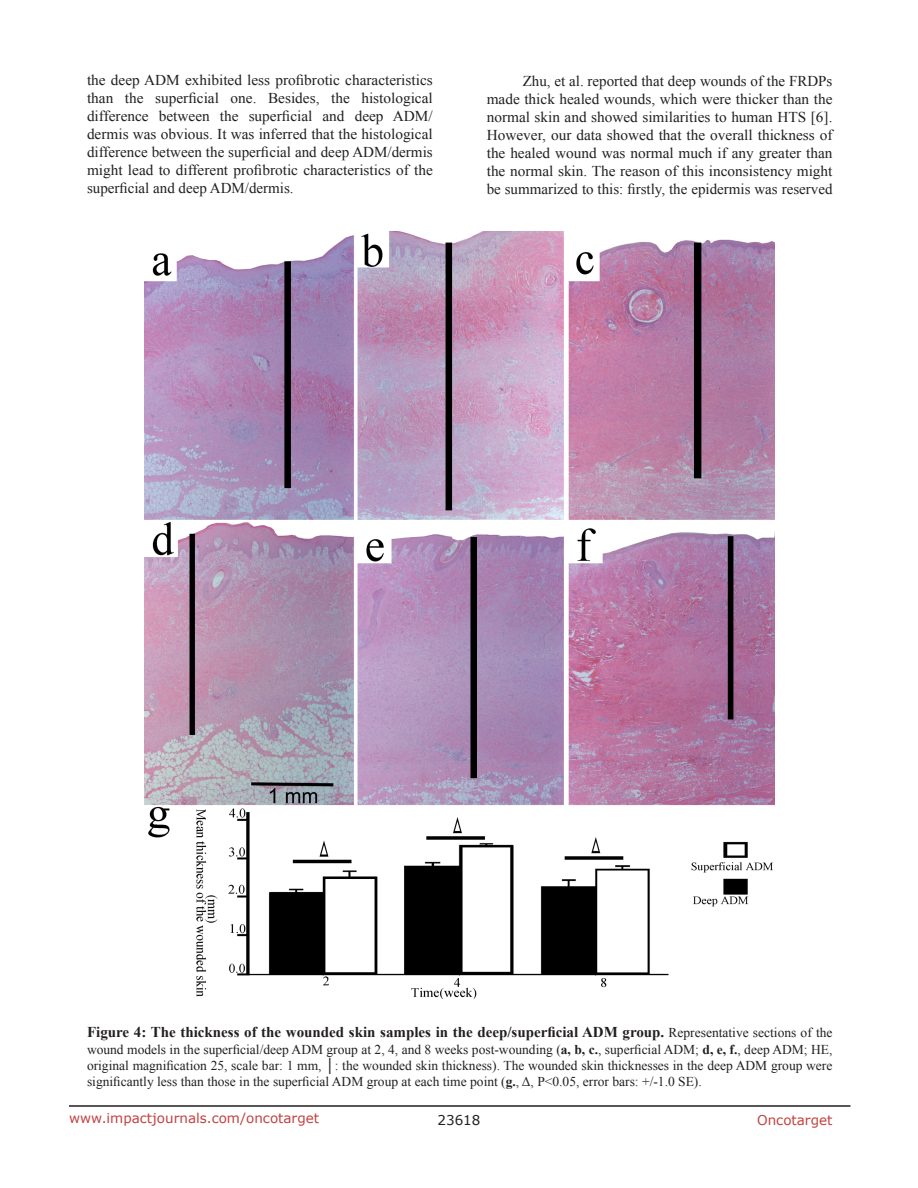
<style>
.page{position:relative;width:918px;height:1188px;background:#fff}
.page>*{position:absolute;margin:0;border:0;box-sizing:border-box;transform-origin:0 0}
.BodyText{font:15px/18px "Times New Roman";color:#231f20;text-align:justify}
.figuretext{font:700 15px "Times New Roman";color:#231f20}
.figuretext-2{font:13.5px/16.2px "Times New Roman";color:#231f20;text-align:justify}
.t1{font:13.5px "Verdana";color:#c24141}
.t2{font:13.5px "Verdana";color:#231f20}
.s1{font-weight:400;font-size:13.5px}
.s2{font-weight:700}
</style>
<div class="page">
<hr style="left:69px;top:1105px;width:781px;height:2px;background:#231f20">
<img style="left:145px;top:232px;width:630px;height:767px">
<p class="BodyText" style="left:87px;top:71px;width:347px">the deep ADM exhibited less profibrotic characteristics than the superficial one. Besides, the histological difference between the superficial and deep ADM/ dermis was obvious. It was inferred that the histological difference between the superficial and deep ADM/dermis might lead to different profibrotic characteristics of the superficial and deep ADM/dermis.</p>
<p class="BodyText" style="left:487px;top:72px;width:347px;text-indent:36px">Zhu, et al. reported that deep wounds of the FRDPs made thick healed wounds, which were thicker than the normal skin and showed similarities to human HTS [6].<br>However, our data showed that the overall thickness of the healed wound was normal much if any greater than the normal skin. The reason of this inconsistency might be summarized to this: firstly, the epidermis was reserved</p>
<p class="figuretext" style="left:87px;top:1022px;width:747px">Figure 4: The thickness of the wounded skin samples in the deep/superficial ADM group. <span class="s1">Representative sections of the</span></p>
<p class="figuretext-2" style="left:87px;top:1041px;width:747px">wound models in the superficial/deep ADM group at 2, 4, and 8 weeks post-wounding (<span class="s2">a, b, c.</span>, superficial ADM; <span class="s2">d, e, f.</span>, deep ADM; HE, original magnification 25, scale bar: 1 mm, │: the wounded skin thickness). The wounded skin thicknesses in the deep ADM group were significantly less than those in the superficial ADM group at each time point (<span class="s2">g.</span>, Δ, P&lt;0.05, error bars: +/-1.0 SE).</p>
<p class="t1" style="left:69px;top:1109px;width:252px">www.impactjournals.com/oncotarget</p>
<p class="t2" style="left:438px;top:1111px;width:44px">23618</p>
<p class="t1" style="left:757px;top:1111px;width:77px">Oncotarget</p>
</div>
